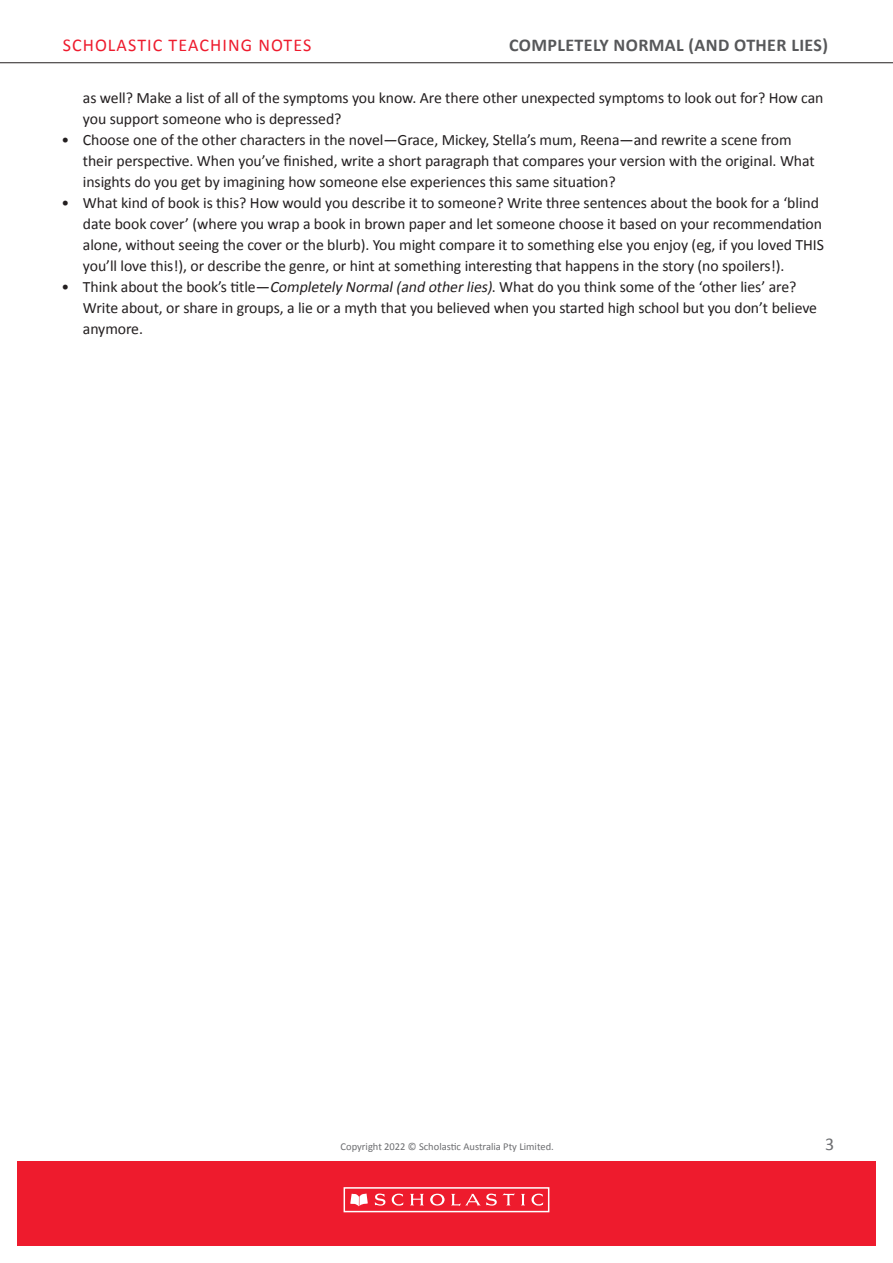
<style>
.page{position:relative;width:893px;height:1263px;background:#fff}
.page>*{position:absolute;margin:0;border:0;box-sizing:border-box;transform-origin:0 0}
.t1{font:700 18px "Calibri";letter-spacing:.02em;color:#57585a}
.t2{font:18px "Calibri";letter-spacing:.06em;color:#ee1b2d}
.t3{font:18px "Calibri";color:#6c6d70}
.t4{font:15.75px/21px "Calibri";letter-spacing:-.005em;color:#231f20}
.t5{font:10.5px "Calibri";color:#6c6d70}
.s1{font-style:italic}
</style>
<div class="page">
<div style="left:17px;top:1161px;width:859px;height:85px;background:#ee1b2d"></div>
<div style="left:344px;top:1187px;width:205px;height:25px;border:2px solid #fff"></div>
<svg style="left:350px;top:1193px;width:18px;height:13px"></svg>
<svg style="left:375px;top:1193px;width:28px;height:13px"></svg>
<svg style="left:410px;top:1194px;width:14px;height:11px"></svg>
<svg style="left:521px;top:1194px;width:4px;height:11px"></svg>
<svg style="left:531px;top:1193px;width:12px;height:13px"></svg>
<svg style="left:430px;top:1194px;width:15px;height:11px"></svg>
<svg style="left:451px;top:1193px;width:64px;height:13px"></svg>
<hr style="left:0;top:62px;width:893px;height:1px;background:#231f20">
<p class="t2" style="left:63px;top:32px;width:250px">SCHOLASTIC TEACHING NOTES</p>
<p class="t1" style="left:509px;top:32px;width:320px">COMPLETELY NORMAL (AND OTHER LIES)</p>
<p class="t4" style="left:83px;top:87px;width:742px">as well? Make a list of all of the symptoms you know. Are there other unexpected symptoms to look out for? How can you support someone who is depressed?</p>
<p class="t4" style="left:83px;top:129px;width:733px;text-indent:-21px">• Choose one of the other characters in the novel—Grace, Mickey, Stella’s mum, Reena—and rewrite a scene from their perspective. When you’ve finished, write a short paragraph that compares your version with the original. What insights do you get by imagining how someone else experiences this same situation?</p>
<p class="t4" style="left:83px;top:192px;width:742px;text-indent:-21px">• What kind of book is this? How would you describe it to someone? Write three sentences about the book for a ‘blind date book cover’ (where you wrap a book in brown paper and let someone choose it based on your recommendation alone, without seeing the cover or the blurb). You might compare it to something else you enjoy (eg, if you loved THIS you’ll love this!), or describe the genre, or hint at something interesting that happens in the story (no spoilers!).</p>
<p class="t4" style="left:83px;top:276px;width:736px;text-indent:-21px">• Think about the book’s title—<span class="s1">Completely Normal(and otherlies)</span>. What do you think some of the ‘other lies’ are?<br>Write about, or share in groups, a lie or a myth that you believed when you started high school but you don’t believe anymore.</p>
<p class="t5" style="left:341px;top:1139px;width:215px">Copyright 2022 © Scholastic Australia Pty Limited.</p>
<p class="t3" style="left:825px;top:1131px;width:11px">3</p>
</div>
